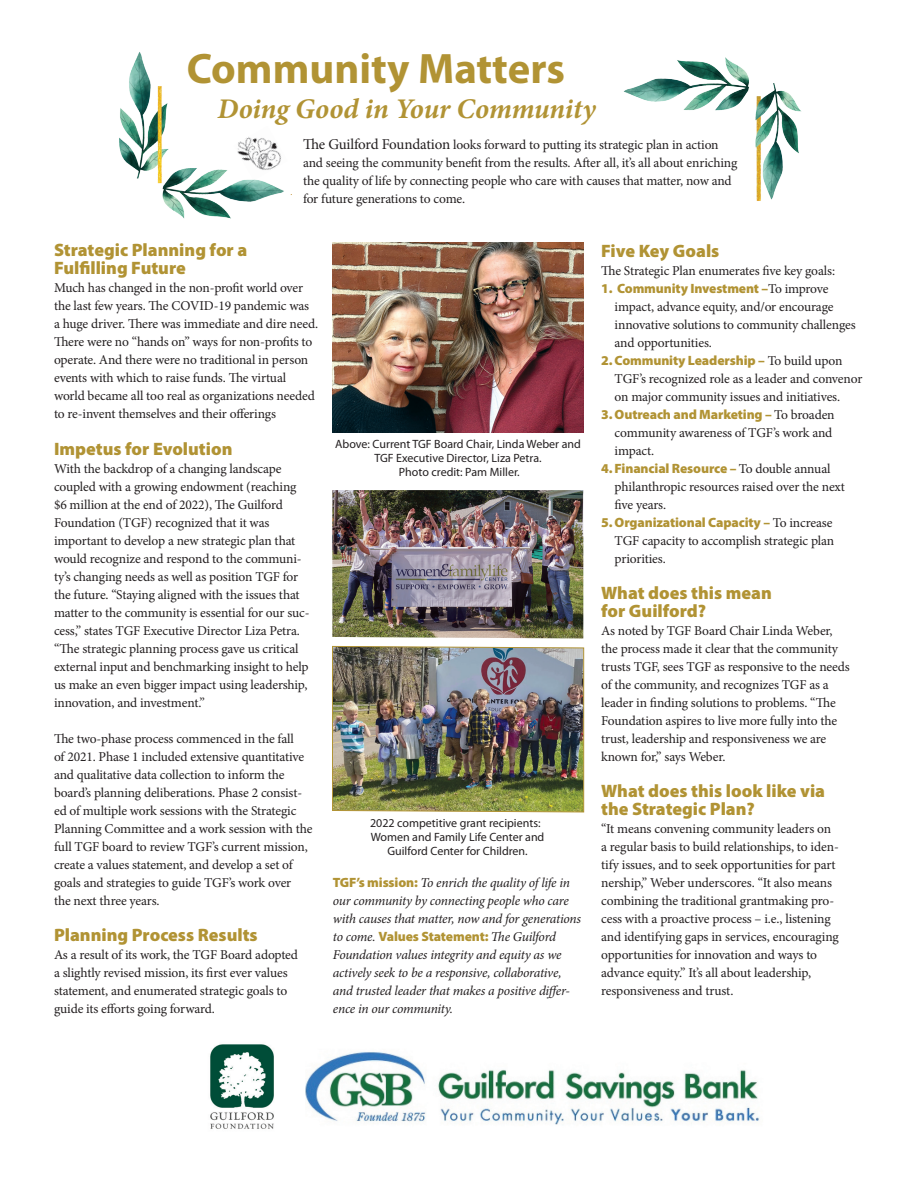
<style>
.page{position:relative;width:918px;height:1188px;background:#fff}
.page>*{position:absolute;margin:0;border:0;box-sizing:border-box;transform-origin:0 0}
.t1{font:700 42.75px "Myriad Pro";color:#b19334}
.t2{font:italic 700 28.5px "Minion Pro";letter-spacing:-.005em;color:#b19334}
.t3{font:900 18px/18px "Myriad Pro";color:#b19334}
.t4{font:13.5px/18px "Minion Pro";letter-spacing:-.01em;color:#231f20}
.t5{font:italic 13.5px/18px "Minion Pro";letter-spacing:-.02em;color:#231f20}
.t6{font:12px/14.4px "Myriad Pro";color:#231f20;text-align:center}
.s1{font-size:15px}
.s2{font-family:"Myriad Pro";font-weight:900;color:#b19334}
.s3{font-family:"Myriad Pro";font-weight:900;font-style:normal;color:#b19334}
</style>
<div class="page">
<img style="left:624px;top:57px;width:178px;height:144px">
<img style="left:305px;top:1052px;width:454px;height:73px">
<img style="left:210px;top:1044px;width:64px;height:85px">
<img style="left:332px;top:242px;width:252px;height:191px">
<img style="left:332px;top:646px;width:252px;height:166px">
<img style="left:332px;top:490px;width:251px;height:148px">
<img style="left:119px;top:52px;width:172px;height:167px">
<p class="t1" style="left:187px;top:41px;width:380px">Community Matters</p>
<p class="t2" style="left:218px;top:88px;width:380px">Doing Good in Your Community</p>
<p class="t4" style="left:303px;top:136px;width:436px"><span class="s1">The Guilford Foundation</span> looks forward to putting its strategic plan in action and seeing the community benefit from the results. After all, it’s all about enriching the quality of life by connecting people who care with causes that matter, now and for future generations to come.</p>
<p class="t3" style="left:601px;top:241px;width:120px">Five Key Goals</p>
<p class="t4" style="left:601px;top:262px;width:235px">The Strategic Plan enumerates five key goals:</p>
<p class="t4" style="left:615px;top:280px;width:243px;text-indent:-14px"><span class="s2">1. Community Investment –</span>To improve impact, advance equity, and/or encourage innovative solutions to community challenges and opportunities.</p>
<p class="t4" style="left:615px;top:352px;width:249px;text-indent:-14px"><span class="s2">2. Community Leadership –</span> To build upon<br>TGF’s recognized role as a leader and convenor on major community issues and initiatives.</p>
<p class="t4" style="left:615px;top:406px;width:222px;text-indent:-14px"><span class="s2">3. Outreach and Marketing –</span> To broaden community awareness of TGF’s work and impact.</p>
<p class="t4" style="left:615px;top:460px;width:232px;text-indent:-13px"><span class="s2">4. Financial Resource –</span> To double annual philanthropic resources raised over the next five years.</p>
<p class="t4" style="left:615px;top:514px;width:221px;text-indent:-14px"><span class="s2">5. Organizational Capacity –</span> To increase<br>TGF capacity to accomplish strategic plan priorities.</p>
<p class="t3" style="left:601px;top:583px;width:172px">What does this mean for Guilford?</p>
<p class="t4" style="left:601px;top:622px;width:250px">As noted by TGF Board Chair Linda Weber, the process made it clear that the community trusts TGF, sees TGF as responsive to the needs of the community, and recognizes TGF as a leader in finding solutions to problems. “The Foundation aspires to live more fully into the trust, leadership and responsiveness we are known for,” says Weber.</p>
<p class="t3" style="left:601px;top:781px;width:225px">What does this look like via the Strategic Plan?</p>
<p class="t4" style="left:601px;top:820px;width:239px">“It means convening community leaders on a regular basis to build relationships, to iden&shy;tify issues, and to seek opportunities for part nership,” Weber underscores. “It also means combining the traditional grantmaking pro&shy;cess with a proactive process – i.e., listening and identifying gaps in services, encouraging opportunities for innovation and ways to advance equity.” It’s all about leadership, responsiveness and trust.</p>
<p class="t3" style="left:54px;top:240px;width:195px">Strategic Planning for a<br>Fulfilling Future</p>
<p class="t4" style="left:54px;top:278px;width:266px">Much has changed in the non-profit world over the last few years. The COVID-19 pandemic was a huge driver. There was immediate and dire need.<br>There were no “hands on” ways for non-profits to operate. And there were no traditional in person events with which to raise funds. The virtual world became all too real as organizations needed to re-invent themselves and their offerings</p>
<p class="t6" style="left:335px;top:436px;width:247px">Above: Current TGF Board Chair, Linda Weber and<br>TGF Executive Director, Liza Petra.<br>Photo credit: Pam Miller.</p>
<p class="t3" style="left:54px;top:439px;width:180px">Impetus for Evolution</p>
<p class="t4" style="left:54px;top:459px;width:257px">With the backdrop of a changing landscape coupled with a growing endowment (reaching $6 million at the end of 2022), The Guilford Foundation (TGF) recognized that it was important to develop a new strategic plan that would recognize and respond to the communi&shy;ty’s changing needs as well as position TGF for the future. “Staying aligned with the issues that matter to the community is essential for our suc&shy;cess,” states TGF Executive Director Liza Petra. “The strategic planning process gave us critical external input and benchmarking insight to help us make an even bigger impact using leadership, innovation, and investment.”</p>
<p class="t4" style="left:54px;top:729px;width:260px">The two-phase process commenced in the fall<br>of 2021. Phase 1 included extensive quantitative and qualitative data collection to inform the board’s planning deliberations. Phase 2 consist&shy;ed of multiple work sessions with the Strategic Planning Committee and a work session with the full TGF board to review TGF’s current mission, create a values statement, and develop a set of goals and strategies to guide TGF’s work over<br>the next three years.</p>
<p class="t3" style="left:54px;top:925px;width:205px">Planning Process Results</p>
<p class="t4" style="left:54px;top:945px;width:246px">As a result of its work, the TGF Board adopted a slightly revised mission, its first ever values statement, and enumerated strategic goals to guide its efforts going forward.</p>
<p class="t6" style="left:370px;top:815px;width:176px">2022 competitive grant recipients:<br>Women and Family Life Center and<br>Guilford Center for Children.</p>
<p class="t5" style="left:333px;top:874px;width:250px"><span class="s3">TGF’s mission:</span> To enrich the quality of life in our community by connecting people who care with causes that matter, now and for generations to come. <span class="s3">Values Statement:</span> The Guilford Foundation values integrity and equity as we actively seek to be a responsive, collaborative, and trusted leader that makes a positive differ&shy;ence in our community.</p>
</div>
